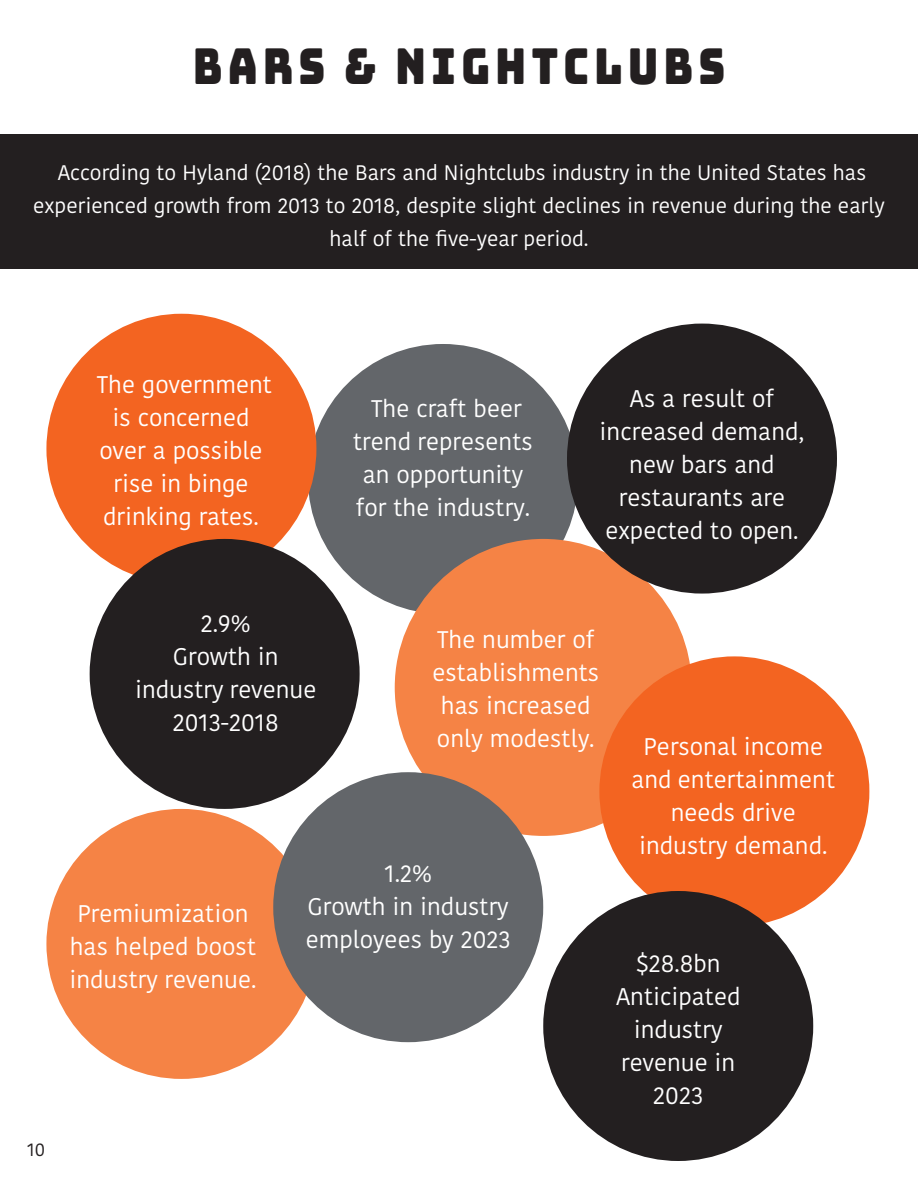
<style>
.page{position:relative;width:918px;height:1188px;background:#fff}
.page>*{position:absolute;margin:0;border:0;box-sizing:border-box;transform-origin:0 0}
.Page_Headings{font:49.5px "Bungee";letter-spacing:.12em;color:#231f20;scale:.83 1}
.Paragraph_Style_1{font:24px/33px "Kohinoor Bangla";color:#fff;text-align:center}
.Paragraph_Style_1-2{font:21px/33px "Kohinoor Bangla";color:#fff;text-align:center}
.t1{font:18px "Kohinoor Bangla";color:#231f20}
</style>
<div class="page">
<div style="left:46px;top:809px;width:270px;height:270px;background:#f58345;border-radius:50%"></div>
<div style="left:308px;top:344px;width:270px;height:270px;background:#63666a;border-radius:50%"></div>
<div style="left:395px;top:539px;width:297px;height:297px;background:#f58345;border-radius:50%"></div>
<div style="left:567px;top:324px;width:270px;height:270px;background:#231f20;border-radius:50%"></div>
<div style="left:46px;top:314px;width:270px;height:270px;background:#f36421;border-radius:50%"></div>
<div style="left:599px;top:656px;width:270px;height:270px;background:#f36421;border-radius:50%"></div>
<div style="left:90px;top:539px;width:270px;height:270px;background:#231f20;border-radius:50%"></div>
<div style="left:543px;top:891px;width:270px;height:270px;background:#231f20;border-radius:50%"></div>
<div style="left:273px;top:772px;width:270px;height:270px;background:#63666a;border-radius:50%"></div>
<div style="left:0;top:134px;width:918px;height:135px;background:#231f20"></div>
<p class="Page_Headings" style="left:193px;top:38px;width:643px">BARS &amp; NIGHTCLUBS</p>
<p class="Paragraph_Style_1-2" style="left:33px;top:155px;width:853px">According to Hyland (2018) the Bars and Nightclubs industry in the United States has experienced growth from 2013 to 2018, despite slight declines in revenue during the early half of the five-year period.</p>
<p class="Paragraph_Style_1" style="left:97px;top:367px;width:177px">The government is concerned over a possible rise in binge drinking rates.</p>
<p class="Paragraph_Style_1" style="left:201px;top:607px;width:51px">2.9%</p>
<p class="Paragraph_Style_1" style="left:135px;top:640px;width:183px">Growth in industry revenue<br>2013-2018</p>
<p class="Paragraph_Style_1" style="left:353px;top:392px;width:181px">The craft beer trend represents an opportunity for the industry.</p>
<p class="Paragraph_Style_1" style="left:600px;top:382px;width:206px">As a result of increased demand, new bars and restaurants are expected to open.</p>
<p class="Paragraph_Style_1" style="left:432px;top:622px;width:168px">The number of establishments has increased only modestly.</p>
<p class="Paragraph_Style_1" style="left:631px;top:729px;width:205px">Personal income and entertainment needs drive industry demand.</p>
<p class="Paragraph_Style_1" style="left:70px;top:896px;width:189px">Premiumization has helped boost industry revenue.</p>
<p class="Paragraph_Style_1" style="left:385px;top:857px;width:49px">1.2%</p>
<p class="Paragraph_Style_1" style="left:306px;top:890px;width:206px;text-align:left">Growth in industry employees by 2023</p>
<p class="t1" style="left:27px;top:1136px;width:20px">10</p>
<p class="Paragraph_Style_1" style="left:636px;top:947px;width:86px">$28.8bn</p>
<p class="Paragraph_Style_1" style="left:616px;top:980px;width:126px">Anticipated industry revenue in<br>2023</p>
</div>
